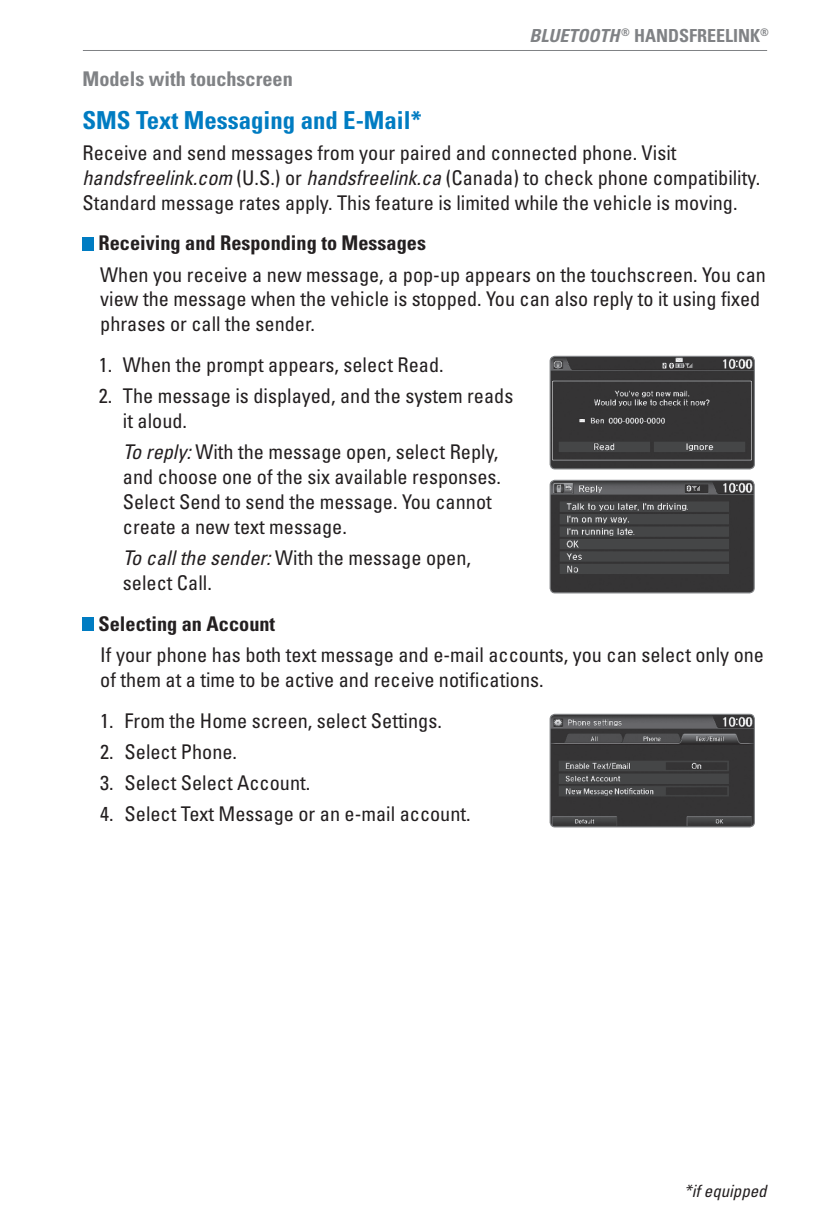
<style>
.page{position:relative;width:834px;height:1215px;background:#fff}
.page>*{position:absolute;margin:0;border:0;box-sizing:border-box;transform-origin:0 0}
.Sub_section_1_Header{font:700 condensed 24.75px "Univers LT Std";color:#007cc2}
.Paragraph_Text_inden{font:condensed 20.25px/24.8px "Univers LT Std";color:#231f20}
.Numbered_steps_ss2{font:condensed 20.25px/24.8px "Univers LT Std";color:#231f20}
.Sub_section_2_Header{font:700 condensed 20.25px "Univers LT Std";color:#231f20}
.Not_Numbered_steps_s{font:condensed 20.25px/24.8px "Univers LT Std";color:#231f20}
.Sub_section_3_Header{font:700 condensed 20.25px "Univers LT Std";color:#808285}
.t1{font:700 condensed 18px "Univers LT Std";color:#808285}
.Footnote{font:italic condensed 16.88px "Univers LT Std";color:#231f20}
.s1{font-style:italic}
</style>
<div class="page">
<hr style="left:83px;top:50px;width:684px;height:1px;background:#808285">
<div style="left:82px;top:237px;width:12px;height:13px;background:#007cc2"></div>
<div style="left:82px;top:617px;width:12px;height:13px;background:#007cc2"></div>
<img style="left:551px;top:480px;width:203px;height:113px">
<div style="left:549px;top:480px;width:205px;height:113px;border:1px solid #808285;border-radius:5px"></div>
<img style="left:551px;top:356px;width:203px;height:113px">
<div style="left:549px;top:356px;width:206px;height:113px;border:1px solid #808285;border-radius:5px"></div>
<img style="left:551px;top:714px;width:203px;height:113px">
<div style="left:549px;top:714px;width:206px;height:113px;border:1px solid #808285;border-radius:5px"></div>
<p class="t1" style="left:529px;top:25px;width:241px"><span class="s1">BLUETOOTH</span> <sup>®</sup> HANDSFREELINK<sup>®</sup></p>
<p class="Sub_section_3_Header" style="left:82px;top:66px;width:212px">Models with touchscreen</p>
<p class="Sub_section_1_Header" style="left:82px;top:105px;width:341px">SMS Text Messaging and E-Mail*</p>
<p class="Paragraph_Text_inden" style="left:82px;top:140px;width:679px">Receive and send messages from your paired and connected phone. Visit <span class="s1">handsfreelink.com</span> (U.S.) or <span class="s1">handsfreelink.ca</span> (Canada) to check phone compatibility.<br>Standard message rates apply. This feature is limited while the vehicle is moving.</p>
<p class="Sub_section_2_Header" style="left:99px;top:231px;width:329px">Receiving and Responding to Messages</p>
<p class="Paragraph_Text_inden" style="left:100px;top:262px;width:667px">When you receive a new message, a pop-up appears on the touchscreen. You can view the message when the vehicle is stopped. You can also reply to it using fixed phrases or call the sender.</p>
<p class="Paragraph_Text_inden" style="left:99px;top:352px;width:346px">1. When the prompt appears, select Read.</p>
<p class="Paragraph_Text_inden" style="left:123px;top:383px;width:392px;text-indent:-24px">2. The message is displayed, and the system reads it aloud.</p>
<p class="Numbered_steps_ss2" style="left:123px;top:439px;width:379px"><span class="s1">To reply:</span> With the message open, select Reply, and choose one of the six available responses.<br>Select Send to send the message. You cannot create a new text message.</p>
<p class="Not_Numbered_steps_s" style="left:123px;top:545px;width:349px"><span class="s1">To call the sender:</span> With the message open, select Call.</p>
<p class="Sub_section_2_Header" style="left:99px;top:611px;width:178px">Selecting an Account</p>
<p class="Paragraph_Text_inden" style="left:100px;top:642px;width:665px">If your phone has both text message and e-mail accounts, you can select only one of them at a time to be active and receive notifications.</p>
<p class="Paragraph_Text_inden" style="left:100px;top:708px;width:343px">1. From the Home screen, select Settings.</p>
<p class="Paragraph_Text_inden" style="left:100px;top:739px;width:138px">2. Select Phone.</p>
<p class="Paragraph_Text_inden" style="left:100px;top:770px;width:211px">3. Select Select Account.</p>
<p class="Paragraph_Text_inden" style="left:100px;top:801px;width:372px">4. Select Text Message or an e-mail account.</p>
<p class="Footnote" style="left:684px;top:1180px;width:84px">*if equipped</p>
</div>
